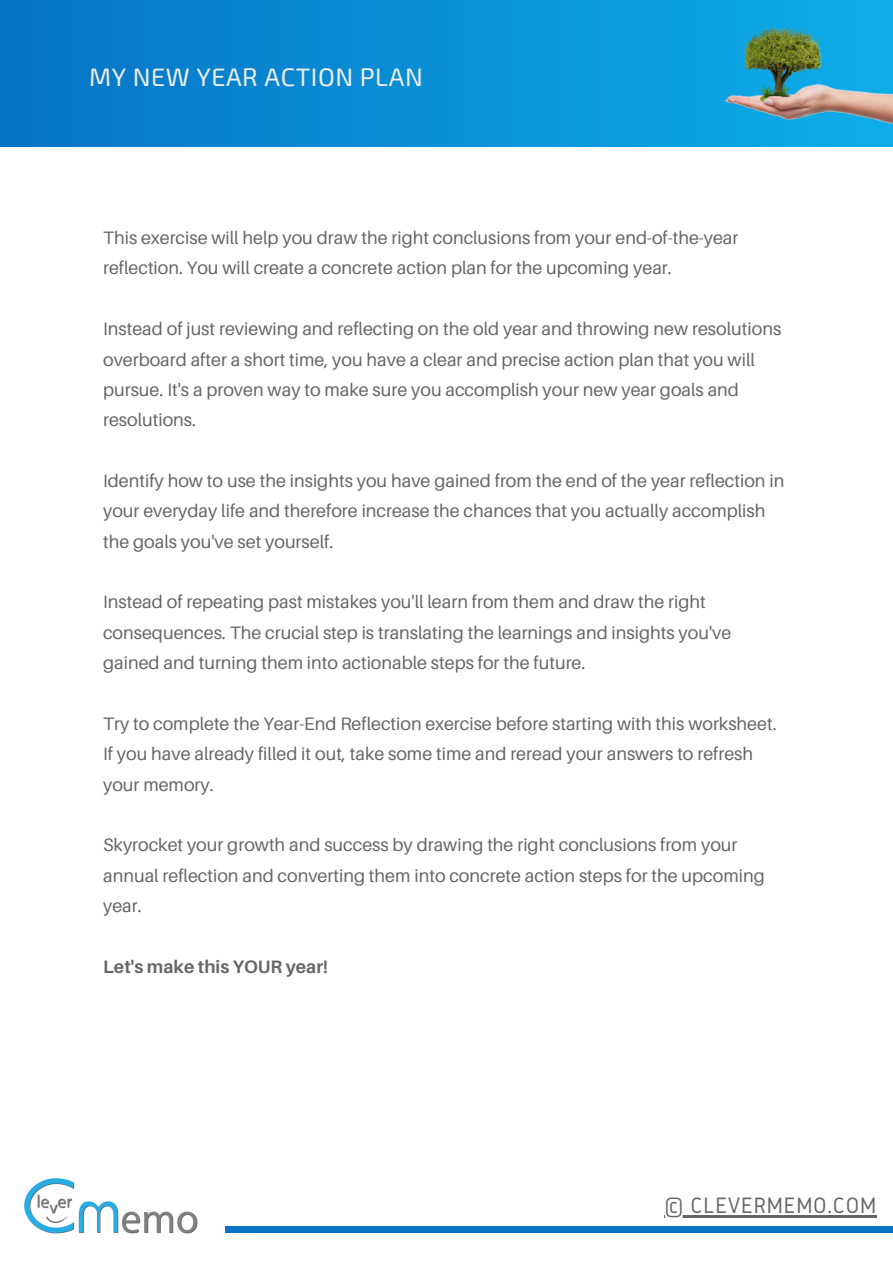
<style>
.page{position:relative;width:893px;height:1264px;background:#fff}
.page>*{position:absolute;margin:0;border:0;box-sizing:border-box;transform-origin:0 0}
.t1{font:25.2px "Exo 2";letter-spacing:.02em;color:#efeee9}
.t2{font:23.1px "Gidole";letter-spacing:.03em;color:#666}
.t3{font:18px/30.3px "Aileron";color:#666}
.t4{font:700 18px "Aileron";color:#666}
</style>
<div class="page">
<div style="left:225px;top:1226px;width:667px;height:7px;background:#0773c5"></div>
<img style="left:24px;top:1178px;width:174px;height:55px">
<hr style="left:664px;top:1215px;width:212px;height:2px;background:#666">
<div style="left:0;top:0;width:892px;height:146px;background:linear-gradient(to right,#0773c5,#0eade9)"></div>
<img style="left:725px;top:28px;width:167px;height:97px">
<h1 class="t1" style="left:89px;top:61px;width:335px">MY NEW YEAR ACTION PLAN</h1>
<p class="t3" style="left:103px;top:222px;width:636px">This exercise will help you draw the right conclusions from your end-of-the-year reflection. You will create a concrete action plan for the upcoming year.</p>
<p class="t3" style="left:103px;top:313px;width:679px">Instead of just reviewing and reflecting on the old year and throwing new resolutions overboard after a short time, you have a clear and precise action plan that you will pursue. It's a proven way to make sure you accomplish your new year goals and resolutions.</p>
<p class="t3" style="left:103px;top:465px;width:682px">Identify how to use the insights you have gained from the end of the year reflection in your everyday life and therefore increase the chances that you actually accomplish the goals you've set yourself.</p>
<p class="t3" style="left:103px;top:586px;width:629px">Instead of repeating past mistakes you'll learn from them and draw the right consequences. The crucial step is translating the learnings and insights you've gained and turning them into actionable steps for the future.</p>
<p class="t3" style="left:103px;top:708px;width:675px">Try to complete the Year-End Reflection exercise before starting with this worksheet.<br>If you have already filled it out, take some time and reread your answers to refresh your memory.</p>
<p class="t3" style="left:103px;top:829px;width:663px">Skyrocket your growth and success by drawing the right conclusions from your annual reflection and converting them into concrete action steps for the upcoming year.</p>
<p class="t4" style="left:103px;top:955px;width:226px">Let's make this YOUR year!</p>
<p class="t2" style="left:664px;top:1192px;width:213px">© CLEVERMEMO.COM</p>
</div>
